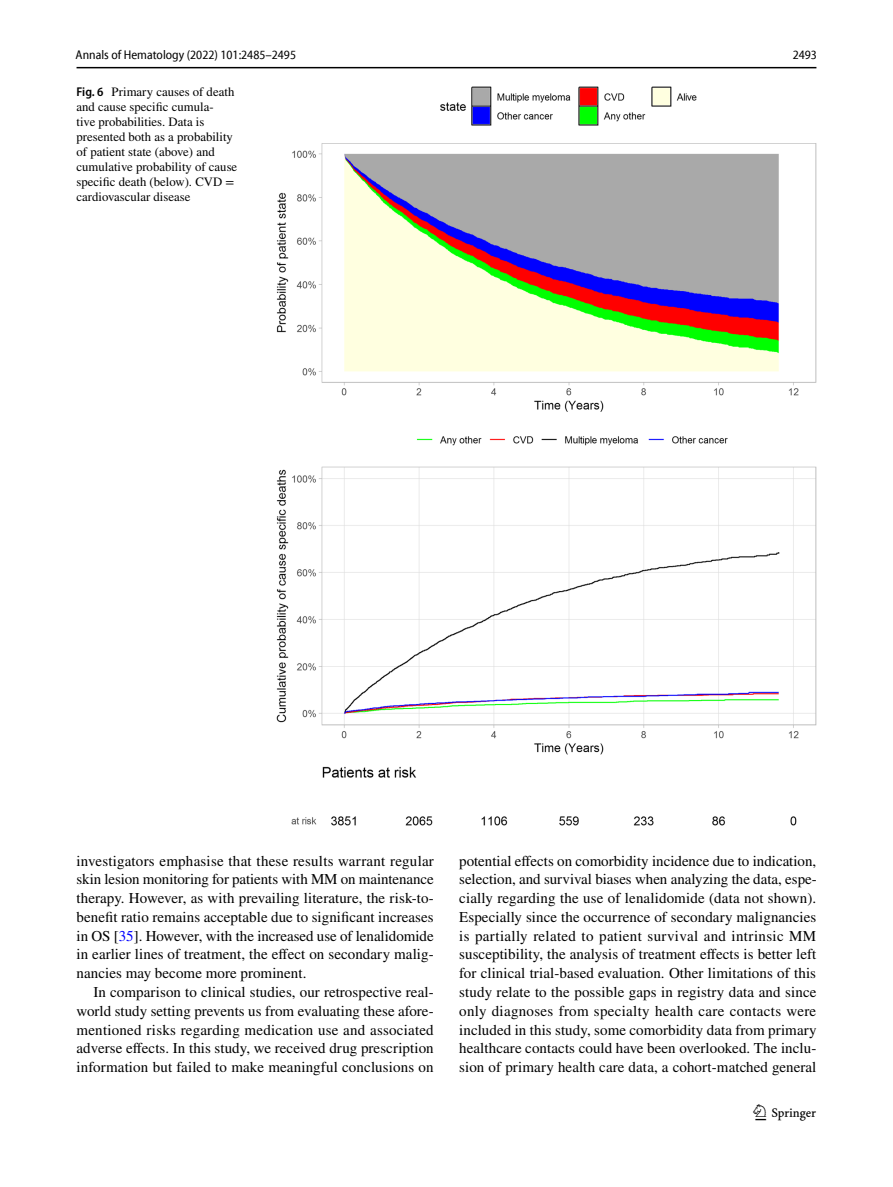
<style>
.page{position:relative;width:893px;height:1187px;background:#fff}
.page>*{position:absolute;margin:0;border:0;box-sizing:border-box;transform-origin:0 0}
.t1{font:22.5px "Springnew Regular 3";color:#000}
.t2{font:15px/18.8px "STIX";letter-spacing:.005em;color:#000;text-align:justify}
.t3{font:12.75px/15px "STIX";color:#000}
.t4{font:semi-condensed 12.75px "Myriad Pro Unic";color:#000}
.s1{font-family:"Myriad Pro";font-weight:600;font-stretch:semi-condensed}
.s2{color:#00f}
</style>
<div class="page">
<hr style="left:77px;top:67px;width:739px;height:1px;background:#000">
<img style="left:276px;top:87px;width:540px;height:738px">
<p class="t4" style="left:76px;top:50px;width:222px">Annals of Hematology (2022) 101:2485–2495</p>
<p class="t4" style="left:793px;top:50px;width:26px">2493</p>
<p class="t3" style="left:77px;top:85px;width:162px"><span class="s1">Fig. 6</span> Primary causes of death and cause specific cumula-<br>tive probabilities. Data is presented both as a probability of patient state (above) and cumulative probability of cause specific death (below). CVD = cardiovascular disease</p>
<p class="t2" style="left:77px;top:852px;width:359px">investigators emphasise that these results warrant regular skin lesion monitoring for patients with MM on maintenance therapy. However, as with prevailing literature, the risk-to&shy;benefit ratio remains acceptable due to significant increases in OS [<span class="s2">35</span>]. However, with the increased use of lenalidomide in earlier lines of treatment, the effect on secondary malig&shy;nancies may become more prominent.</p>
<p class="t2" style="left:77px;top:983px;width:359px;text-indent:17px">In comparison to clinical studies, our retrospective real&shy;world study setting prevents us from evaluating these afore&shy;mentioned risks regarding medication use and associated adverse effects. In this study, we received drug prescription information but failed to make meaningful conclusions on</p>
<p class="t2" style="left:459px;top:852px;width:359px">potential effects on comorbidity incidence due to indication, selection, and survival biases when analyzing the data, espe&shy;cially regarding the use of lenalidomide (data not shown).<br>Especially since the occurrence of secondary malignancies is partially related to patient survival and intrinsic MM susceptibility, the analysis of treatment effects is better left for clinical trial-based evaluation. Other limitations of this study relate to the possible gaps in registry data and since only diagnoses from specialty health care contacts were included in this study, some comorbidity data from primary healthcare contacts could have been overlooked. The inclu&shy;sion of primary health care data, a cohort-matched general</p>
<h1 class="t1" style="left:755px;top:1104px;width:62px">1 3</h1>
</div>
